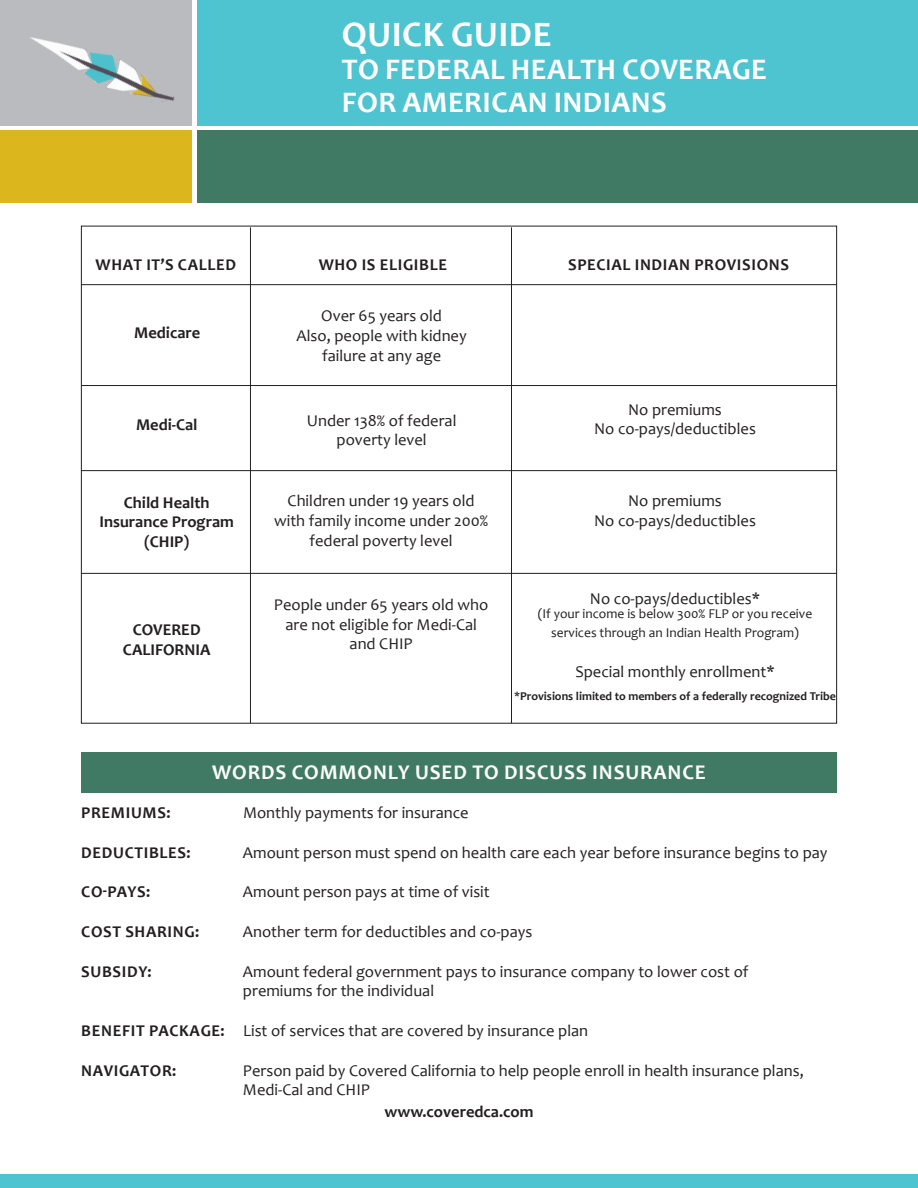
<style>
.page{position:relative;width:918px;height:1188px;background:#fff}
.page>*{position:absolute;margin:0;border:0;box-sizing:border-box;transform-origin:0 0}
.t1{font:700 36px "Candara";letter-spacing:.015em;color:#fff}
.t2{font:700 30px "Candara";letter-spacing:.015em;color:#fff}
.t3{font:700 21px "Candara";letter-spacing:.04em;color:#fff}
.t4{font:16.5px/19.8px "Candara";color:#231f20}
.t5{font:700 16.5px "Candara";letter-spacing:.04em;color:#231f20}
.t6{font:700 16.5px "Candara";color:#231f20}
.t7{font:13.5px "Candara";color:#231f20}
.t8{font:700 12px "Candara";color:#231f20}
.s1{font-weight:700}
</style>
<div class="page">
<hr style="left:250px;top:227px;width:1px;height:496px;background:#231f20">
<hr style="left:511px;top:227px;width:1px;height:496px;background:#231f20">
<div style="left:81px;top:753px;width:756px;height:40px;background:#407a64"></div>
<div style="left:0;top:1174px;width:918px;height:14px;background:#4ec4d0"></div>
<div style="left:0;top:131px;width:191px;height:72px;background:#dcb61d"></div>
<div style="left:197px;top:131px;width:721px;height:72px;background:#407a64"></div>
<div style="left:0;top:0;width:191px;height:125px;background:#babbbe"></div>
<div style="left:197px;top:0;width:721px;height:125px;background:#4ec4d0"></div>
<hr style="left:81px;top:284px;width:756px;height:1px;background:#231f20">
<hr style="left:81px;top:385px;width:756px;height:1px;background:#231f20">
<hr style="left:81px;top:470px;width:756px;height:1px;background:#231f20">
<hr style="left:81px;top:573px;width:756px;height:1px;background:#231f20">
<img style="left:0;top:37px;width:175px;height:94px">
<p class="t1" style="left:342px;top:12px;width:211px">QUICK GUIDE</p>
<p class="t2" style="left:342px;top:51px;width:427px">TO FEDERAL HEALTH COVERAGE</p>
<p class="t2" style="left:342px;top:84px;width:327px">FOR AMERICAN INDIANS</p>
<p class="t5" style="left:96px;top:255px;width:142px">WHAT IT’S CALLED</p>
<p class="t5" style="left:319px;top:255px;width:130px">WHO IS ELIGIBLE</p>
<p class="t5" style="left:568px;top:255px;width:223px">SPECIAL INDIAN PROVISIONS</p>
<p class="t6" style="left:134px;top:322px;width:68px">Medicare</p>
<p class="t5" style="left:136px;top:414px;width:63px">Medi-Cal</p>
<p class="t6" style="left:124px;top:492px;width:87px">Child Health</p>
<p class="t6" style="left:99px;top:512px;width:136px">Insurance Program</p>
<p class="t5" style="left:144px;top:532px;width:47px">(CHIP)</p>
<p class="t6" style="left:133px;top:619px;width:69px">COVERED</p>
<p class="t6" style="left:123px;top:639px;width:89px">CALIFORNIA</p>
<p class="t4" style="left:321px;top:306px;width:122px">Over 65 years old</p>
<p class="t4" style="left:297px;top:326px;width:172px;text-align:center">Also, people with kidney failure at any age</p>
<p class="t4" style="left:307px;top:410px;width:151px">Under 138% of federal</p>
<p class="t4" style="left:337px;top:430px;width:92px">poverty level</p>
<p class="t4" style="left:288px;top:491px;width:189px">Children under 19 years old</p>
<p class="t4" style="left:274px;top:511px;width:216px;text-align:center">with family income under 200% federal poverty level</p>
<p class="t4" style="left:274px;top:594px;width:216px">People under 65 years old who</p>
<p class="t4" style="left:285px;top:614px;width:193px">are not eligible for Medi-Cal</p>
<p class="t4" style="left:350px;top:634px;width:65px">and CHIP</p>
<p class="t4" style="left:628px;top:399px;width:95px">No premiums</p>
<p class="t4" style="left:594px;top:419px;width:163px">No co-pays/deductibles</p>
<p class="t4" style="left:628px;top:491px;width:95px">No premiums</p>
<p class="t4" style="left:594px;top:510px;width:163px">No co-pays/deductibles</p>
<p class="t4" style="left:590px;top:589px;width:172px">No co-pays/deductibles*</p>
<p class="t7" style="left:538px;top:605px;width:276px">(If your income is below 300% FLP or you receive</p>
<p class="t7" style="left:551px;top:624px;width:249px">services through an Indian Health Program)</p>
<p class="t4" style="left:575px;top:661px;width:201px">Special monthly enrollment*</p>
<p class="t8" style="left:514px;top:688px;width:323px">*Provisions limited to members of a federally recognized Tribe</p>
<p class="t3" style="left:212px;top:759px;width:495px">WORDS COMMONLY USED TO DISCUSS INSURANCE</p>
<p class="t5" style="left:81px;top:802px;width:91px">PREMIUMS:</p>
<p class="t4" style="left:243px;top:803px;width:227px">Monthly payments for insurance</p>
<p class="t5" style="left:81px;top:842px;width:111px">DEDUCTIBLES:</p>
<p class="t4" style="left:243px;top:842px;width:586px">Amount person must spend on health care each year before insurance begins to pay</p>
<p class="t5" style="left:81px;top:882px;width:71px">CO-PAYS:</p>
<p class="t4" style="left:243px;top:882px;width:248px">Amount person pays at time of visit</p>
<p class="t5" style="left:81px;top:921px;width:119px">COST SHARING:</p>
<p class="t4" style="left:243px;top:922px;width:291px">Another term for deductibles and co-pays</p>
<p class="t5" style="left:81px;top:961px;width:72px">SUBSIDY:</p>
<p class="t4" style="left:243px;top:961px;width:507px">Amount federal government pays to insurance company to lower cost of premiums for the individual</p>
<p class="t4" style="left:81px;top:1021px;width:508px"><span class="s1">BENEFIT PACKAGE:</span> List of services that are covered by insurance plan</p>
<p class="t5" style="left:81px;top:1060px;width:97px">NAVIGATOR:</p>
<p class="t4" style="left:243px;top:1060px;width:562px">Person paid by Covered California to help people enroll in health insurance plans,<br>Medi-Cal and CHIP</p>
<p class="t6" style="left:384px;top:1102px;width:151px">www.coveredca.com</p>
</div>
